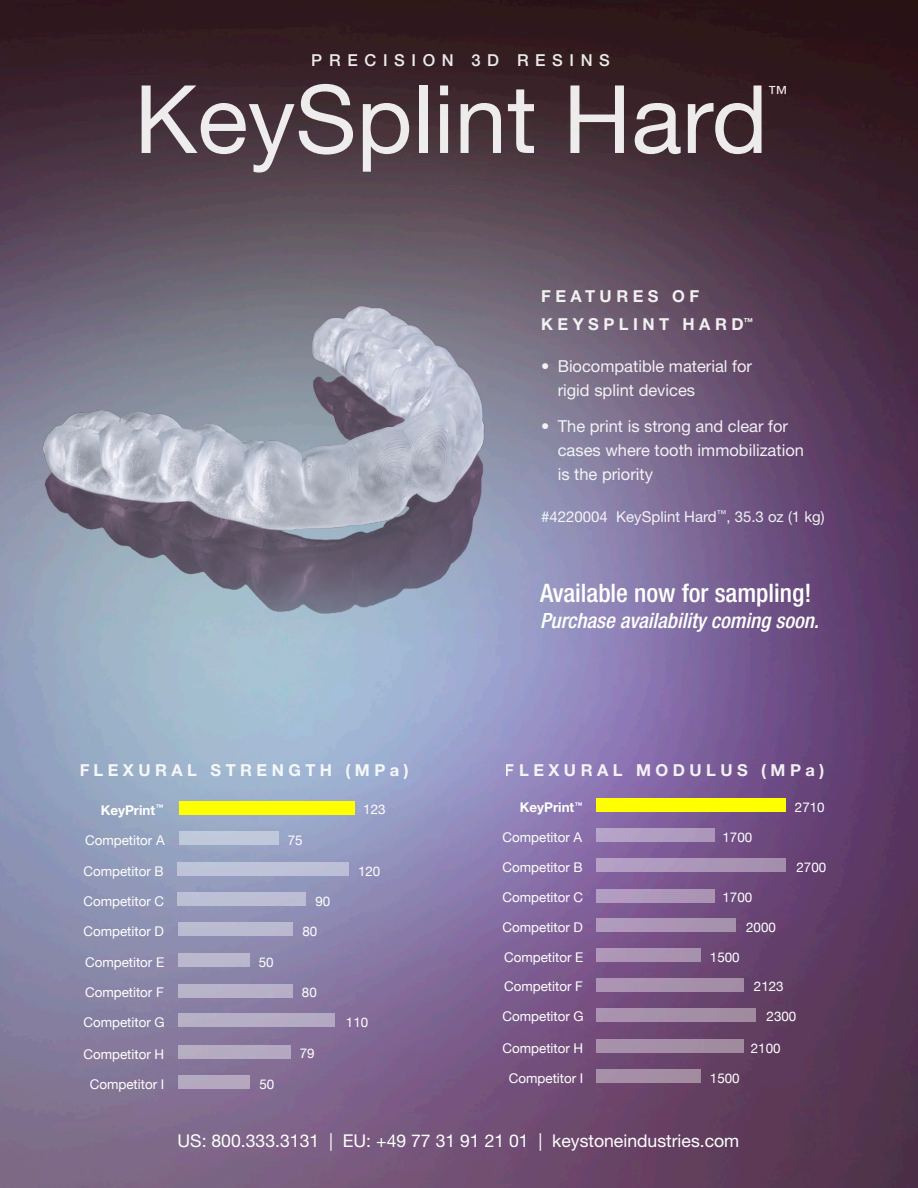
<style>
.page{position:relative;width:918px;height:1188px;background:#fff}
.page>*{position:absolute;margin:0;border:0;box-sizing:border-box;transform-origin:0 0}
.t1{font:94.5px "Helvetica Neue LT Std";color:#fff}
.t2{font:500 condensed 25.5px "Helvetica Neue LT Std";color:#fff}
.t3{font:italic 500 condensed 21px "Helvetica Neue LT Std";color:#fff}
.t4{font:19.65px "Helvetica Neue LT Std";color:#fff}
.t5{font:17.7px "Helvetica Neue LT Std";color:#fff}
.t6{font:16.5px/24px "Helvetica Neue LT Std";color:#fff}
.t7{font:700 16.5px/28.5px "Helvetica Neue LT Std";letter-spacing:.27em;color:#fff}
.t8{font:500 16.5px "Helvetica Neue LT Std";letter-spacing:.4em;color:#fff}
.t9{font:15px "Helvetica Neue LT Std";color:#fff}
.t10{font:13.35px "Helvetica Neue";color:#fff}
.t11{font:700 13.35px "Helvetica Neue";color:#fff}
.t12{font:700 7.8px "Helvetica Neue";color:#fff}
</style>
<div class="page">
<img style="left:0;top:0;width:918px;height:1188px">
<img style="left:0;top:173px;width:536px;height:464px">
<div style="left:596px;top:828px;width:119px;height:14px;background:#b29ec2"></div>
<div style="left:596px;top:798px;width:189px;height:14px;background:#ff0"></div>
<div style="left:596px;top:889px;width:119px;height:14px;background:#af97bb"></div>
<div style="left:596px;top:918px;width:140px;height:14px;background:#ac94b5"></div>
<div style="left:596px;top:948px;width:105px;height:14px;background:#aa94b5"></div>
<div style="left:596px;top:978px;width:148px;height:14px;background:#a791ad"></div>
<div style="left:596px;top:1069px;width:105px;height:13px;background:#a38ea5"></div>
<div style="left:596px;top:1008px;width:160px;height:14px;background:#a68ea8"></div>
<svg style="left:596px;top:858px;width:190px;height:14px;background:#ac97b9"></svg>
<div style="left:596px;top:1039px;width:147px;height:14px;background:#a38ea8"></div>
<div style="left:179px;top:801px;width:175px;height:14px;background:#ff0"></div>
<div style="left:179px;top:831px;width:100px;height:14px;background:#c0c9dc"></div>
<div style="left:177px;top:892px;width:129px;height:14px;background:#bbc0d4"></div>
<div style="left:178px;top:922px;width:115px;height:14px;background:#babad0"></div>
<div style="left:178px;top:953px;width:72px;height:14px;background:#bbb7cd"></div>
<div style="left:178px;top:984px;width:115px;height:14px;background:#b8b1c9"></div>
<div style="left:178px;top:1045px;width:112px;height:14px;background:#b4abc1"></div>
<div style="left:178px;top:1075px;width:71px;height:14px;background:#b4a7be"></div>
<div style="left:178px;top:862px;width:171px;height:14px;background:#bec3d9"></div>
<div style="left:179px;top:1013px;width:156px;height:14px;background:#b6aec4"></div>
<p class="t8" style="left:312px;top:50px;width:300px">PRECISION 3D RESINS</p>
<h1 class="t1" style="left:134px;top:63px;width:635px">KeySplint Hard</h1>
<h3 class="t4" style="left:768px;top:81px;width:21px">™</h3>
<p class="t7" style="left:541px;top:281px;width:214px">FEATURES OF<br>KEYSPLINT HARD<sup>™</sup></p>
<p class="t6" style="left:558px;top:354px;width:196px;text-indent:-16px">• Biocompatible material for rigid splint devices</p>
<p class="t6" style="left:558px;top:414px;width:248px;text-indent:-16px">• The print is strong and clear for cases where tooth immobilization is the priority</p>
<p class="t9" style="left:541px;top:508px;width:285px">#4220004 KeySplint Hard<sup>™</sup>, 35.3 oz (1 kg)</p>
<p class="t2" style="left:540px;top:578px;width:273px">Available now for sampling!</p>
<p class="t3" style="left:540px;top:608px;width:280px">Purchase availability coming soon.</p>
<p class="t7" style="left:79px;top:756px;width:331px">FLEXURAL STRENGTH (MPa)</p>
<p class="t7" style="left:505px;top:756px;width:321px">FLEXURAL MODULUS (MPa)</p>
<p class="t12" style="left:156px;top:801px;width:9px">™</p>
<p class="t10" style="left:363px;top:800px;width:24px">123</p>
<p class="t11" style="left:101px;top:799px;width:56px">KeyPrint</p>
<p class="t12" style="left:575px;top:799px;width:9px">™</p>
<p class="t11" style="left:520px;top:797px;width:56px">KeyPrint</p>
<p class="t10" style="left:795px;top:798px;width:31px">2710</p>
<p class="t10" style="left:85px;top:830px;width:81px">Competitor A</p>
<p class="t10" style="left:83px;top:862px;width:82px">Competitor B</p>
<p class="t10" style="left:83px;top:892px;width:82px">Competitor C</p>
<p class="t10" style="left:83px;top:922px;width:82px">Competitor D</p>
<p class="t10" style="left:85px;top:953px;width:81px">Competitor E</p>
<p class="t10" style="left:85px;top:983px;width:80px">Competitor F</p>
<p class="t10" style="left:83px;top:1013px;width:83px">Competitor G</p>
<p class="t10" style="left:83px;top:1044px;width:82px">Competitor H</p>
<p class="t10" style="left:90px;top:1074px;width:76px">Competitor I</p>
<p class="t10" style="left:288px;top:830px;width:16px">75</p>
<p class="t10" style="left:259px;top:953px;width:16px">50</p>
<p class="t10" style="left:259px;top:1074px;width:16px">50</p>
<p class="t10" style="left:316px;top:892px;width:16px">90</p>
<p class="t10" style="left:302px;top:922px;width:16px">80</p>
<p class="t10" style="left:302px;top:983px;width:16px">80</p>
<p class="t10" style="left:300px;top:1044px;width:16px">79</p>
<p class="t10" style="left:358px;top:862px;width:24px">120</p>
<p class="t10" style="left:346px;top:1012px;width:24px">110</p>
<p class="t10" style="left:502px;top:827px;width:81px">Competitor A</p>
<p class="t10" style="left:502px;top:857px;width:82px">Competitor B</p>
<p class="t10" style="left:502px;top:887px;width:82px">Competitor C</p>
<p class="t10" style="left:502px;top:917px;width:82px">Competitor D</p>
<p class="t10" style="left:504px;top:947px;width:81px">Competitor E</p>
<p class="t10" style="left:504px;top:977px;width:80px">Competitor F</p>
<p class="t10" style="left:502px;top:1007px;width:83px">Competitor G</p>
<p class="t10" style="left:502px;top:1038px;width:82px">Competitor H</p>
<p class="t10" style="left:509px;top:1068px;width:76px">Competitor I</p>
<p class="t10" style="left:710px;top:1068px;width:31px">1500</p>
<p class="t10" style="left:722px;top:827px;width:31px">1700</p>
<p class="t10" style="left:797px;top:857px;width:31px">2700</p>
<p class="t10" style="left:722px;top:887px;width:31px">1700</p>
<p class="t10" style="left:746px;top:917px;width:31px">2000</p>
<p class="t10" style="left:710px;top:947px;width:31px">1500</p>
<p class="t10" style="left:754px;top:977px;width:31px">2123</p>
<p class="t10" style="left:767px;top:1007px;width:31px">2300</p>
<p class="t10" style="left:751px;top:1038px;width:31px">2100</p>
<p class="t5" style="left:178px;top:1130px;width:563px">US: 800.333.3131 | EU: +49 77 31 91 21 01 | keystoneindustries.com</p>
</div>
